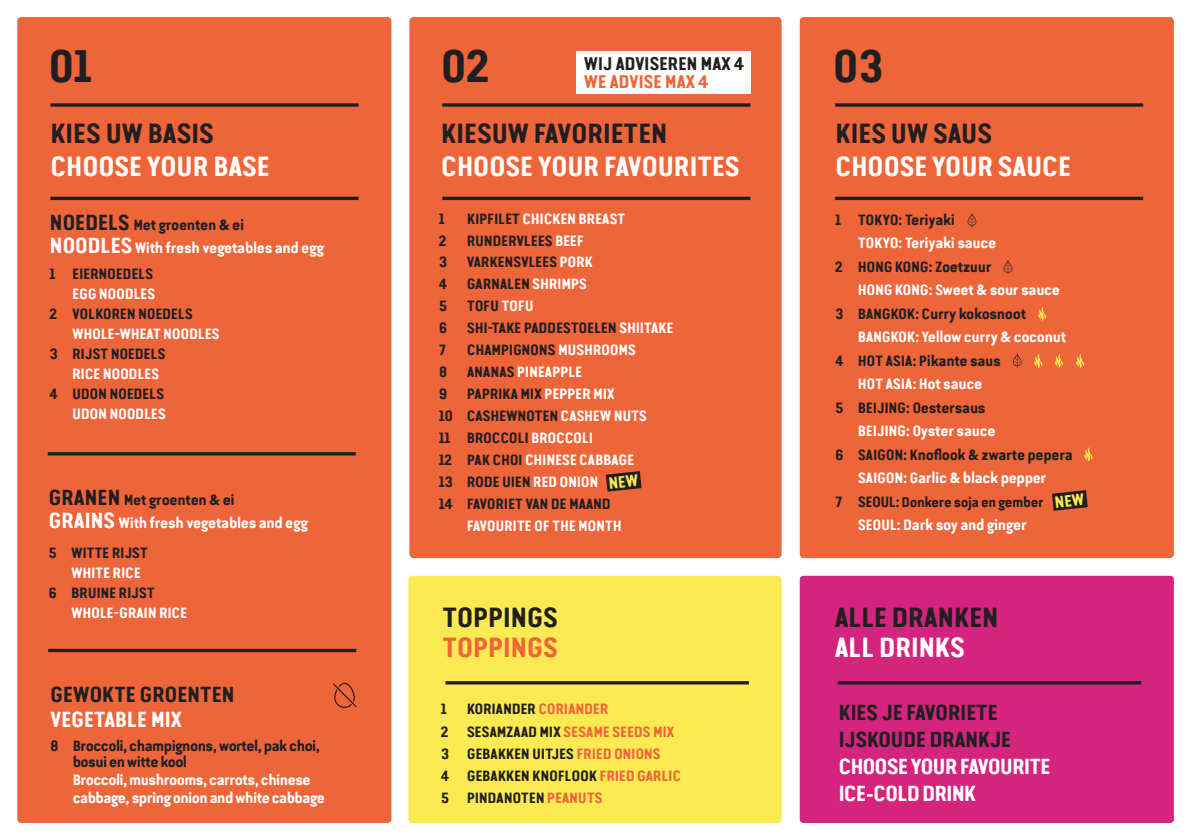
<style>
.page{position:relative;width:1191px;height:840px;background:#fff}
.page>*{position:absolute;margin:0;border:0;box-sizing:border-box;transform-origin:0 0}
.Step_Number{font:700 45.8px "Van Condensed Pro";color:#211f21}
.Step{font:700 27.8px/32.4px "Van Condensed Pro";letter-spacing:-.025em;color:#fff}
.Step-2{font:700 27.8px "Van Condensed Pro";letter-spacing:-.025em;color:#211f21}
.Step-3{font:700 27.8px "Van Condensed Pro";letter-spacing:-.025em;color:#ef653a}
.Body_02{font:700 21.8px "Van Condensed Pro";letter-spacing:-.05em;color:#fff}
.Body_02-2{font:700 21.8px "Van Condensed Pro";letter-spacing:-.03em;color:#211f21}
.Sub_02{font:700 21.8px "Van Condensed Pro";letter-spacing:-.025em;color:#211f21}
.Sub_02-2{font:700 21.8px "Van Condensed Pro";letter-spacing:-.025em;color:#fff}
.Sub_02-3{font:700 18.4px "Van Condensed Pro";letter-spacing:-.025em;color:#211f21}
.Sub_02-4{font:700 18.4px "Van Condensed Pro";letter-spacing:-.025em;color:#ef653a}
.Body_02-3{font:700 15px "Van Condensed Pro";letter-spacing:-.025em;color:#211f21}
.Body_02-4{font:700 15px "Van Condensed Pro";letter-spacing:-.025em;color:#fff}
.Sub_02-5{font:700 15px "Van Condensed Pro";letter-spacing:-.025em;color:#fff}
.Sub_02-6{font:700 15px "Van Condensed Pro";letter-spacing:-.025em;color:#211f21}
.Body_02-5{font:700 15px "Van Condensed Pro";letter-spacing:-.025em;color:#ef653a}
.Body_02-6{font:700 14px "Van Condensed Pro";letter-spacing:-.03em;color:#211f21}
.s1{font-size:21.8px}
.s2{color:#211f21}
.s3{color:#fff}
.s4{color:#ef653a}
.s5{font-size:15px}
</style>
<div class="page">
<div style="left:799px;top:17px;width:374px;height:540px;background:#ef653a"></div>
<div style="left:799px;top:575px;width:374px;height:247px;background:#d4247d;border-radius:4px"></div>
<div style="left:17px;top:17px;width:374px;height:805px;background:#ef653a;border-radius:4px"></div>
<div style="left:409px;top:17px;width:372px;height:540px;background:#ef653a"></div>
<div style="left:408px;top:575px;width:373px;height:247px;background:#fcea52;border-radius:4px"></div>
<svg style="left:50px;top:103px;width:308px;height:4px"></svg>
<svg style="left:50px;top:196px;width:308px;height:4px"></svg>
<hr style="left:48px;top:452px;width:308px;height:3px;background:#211f21">
<hr style="left:48px;top:648px;width:308px;height:3px;background:#211f21">
<svg style="left:333px;top:682px;width:24px;height:25px"></svg>
<svg style="left:445px;top:681px;width:304px;height:3px"></svg>
<svg style="left:837px;top:681px;width:304px;height:3px"></svg>
<svg style="left:835px;top:103px;width:308px;height:4px"></svg>
<svg style="left:835px;top:196px;width:308px;height:4px"></svg>
<svg style="left:442px;top:103px;width:308px;height:4px"></svg>
<svg style="left:442px;top:196px;width:308px;height:4px"></svg>
<div style="left:577px;top:51px;width:174px;height:42px;background:#fff"></div>
<div style="left:703px;top:206px;width:58px;height:294px;background:#ef653a"></div>
<svg style="left:967px;top:213px;width:9px;height:14px"></svg>
<svg style="left:1003px;top:260px;width:9px;height:14px"></svg>
<svg style="left:1012px;top:353px;width:10px;height:15px"></svg>
<svg style="left:1037px;top:306px;width:9px;height:15px"></svg>
<svg style="left:1033px;top:353px;width:9px;height:15px"></svg>
<svg style="left:1083px;top:446px;width:9px;height:15px"></svg>
<svg style="left:1075px;top:353px;width:9px;height:15px"></svg>
<svg style="left:1054px;top:353px;width:9px;height:15px"></svg>
<svg style="left:606px;top:471px;width:35px;height:20px"></svg>
<svg style="left:1052px;top:490px;width:35px;height:20px"></svg>
<p class="Step_Number" style="left:48px;top:32px;width:45px">01</p>
<p class="Step-2" style="left:50px;top:113px;width:166px">KIES UW BASIS</p>
<p class="Step" style="left:50px;top:148px;width:222px">CHOOSE YOUR BASE</p>
<p class="Sub_02-6" style="left:50px;top:213px;width:196px"><span class="s1">NOEDELS</span> Met groenten &amp; ei</p>
<p class="Sub_02-5" style="left:50px;top:237px;width:276px"><span class="s1">NOODLES</span> With fresh vegetables and egg</p>
<p class="Body_02-3" style="left:50px;top:262px;width:105px">1 EIERNOEDELS</p>
<p class="Body_02-4" style="left:72px;top:282px;width:85px">EGG NOODLES</p>
<p class="Body_02-3" style="left:50px;top:302px;width:145px">2 VOLKOREN NOEDELS</p>
<p class="Body_02-4" style="left:72px;top:322px;width:149px">WHOLE-WHEAT NOODLES</p>
<p class="Body_02-3" style="left:50px;top:342px;width:117px">3 RIJST NOEDELS</p>
<p class="Body_02-4" style="left:72px;top:362px;width:89px">RICE NOODLES</p>
<p class="Body_02-3" style="left:50px;top:382px;width:116px">4 UDON NOEDELS</p>
<p class="Body_02-4" style="left:72px;top:402px;width:95px">UDON NOODLES</p>
<p class="Sub_02-6" style="left:49px;top:488px;width:188px"><span class="s1">GRANEN</span> Met groenten &amp; ei</p>
<p class="Sub_02-5" style="left:49px;top:511px;width:261px"><span class="s1">GRAINS</span> With fresh vegetables and egg</p>
<p class="Body_02-3" style="left:49px;top:541px;width:101px">5 WITTE RIJST</p>
<p class="Body_02-4" style="left:71px;top:561px;width:71px">WHITE RICE</p>
<p class="Body_02-3" style="left:49px;top:581px;width:108px">6 BRUINE RIJST</p>
<p class="Body_02-4" style="left:71px;top:601px;width:118px">WHOLE-GRAIN RICE</p>
<p class="Sub_02" style="left:50px;top:677px;width:186px">GEWOKTE GROENTEN</p>
<p class="Sub_02-2" style="left:50px;top:702px;width:134px">VEGETABLE MIX</p>
<p class="Body_02-3" style="left:50px;top:734px;width:272px">8 Broccoli, champignons, wortel, pak choi,</p>
<p class="Body_02-3" style="left:73px;top:750px;width:116px">bosui en witte kool</p>
<p class="Body_02-4" style="left:73px;top:767px;width:239px">Broccoli, mushrooms, carrots, chinese</p>
<p class="Body_02-4" style="left:73px;top:785px;width:254px">cabbage, spring onion and white cabbage</p>
<p class="Step_Number" style="left:440px;top:32px;width:50px">02</p>
<p class="Sub_02-3" style="left:584px;top:50px;width:162px">WIJ ADVISEREN MAX 4</p>
<p class="Sub_02-4" style="left:584px;top:68px;width:126px">WE ADVISE MAX 4</p>
<p class="Step-2" style="left:441px;top:113px;width:228px">KIESUW FAVORIETEN</p>
<p class="Step" style="left:441px;top:148px;width:301px">CHOOSE YOUR FAVOURITES</p>
<p class="Body_02-3" style="left:439px;top:207px;width:7px">1</p>
<p class="Body_02-4" style="left:467px;top:207px;width:160px"><span class="s2">KIPFILET</span> CHICKEN BREAST</p>
<p class="Body_02-3" style="left:439px;top:229px;width:9px">2</p>
<p class="Body_02-3" style="left:467px;top:229px;width:119px">RUNDERVLEES <span class="s3">BEEF</span></p>
<p class="Body_02-3" style="left:439px;top:251px;width:10px">3</p>
<p class="Body_02-3" style="left:467px;top:251px;width:128px">VARKENSVLEES <span class="s3">PORK</span></p>
<p class="Body_02-3" style="left:439px;top:273px;width:10px">4</p>
<p class="Body_02-3" style="left:467px;top:273px;width:122px">GARNALEN <span class="s3">SHRIMPS</span></p>
<p class="Body_02-3" style="left:439px;top:295px;width:10px">5</p>
<p class="Body_02-3" style="left:467px;top:295px;width:68px">TOFU <span class="s3">TOFU</span></p>
<p class="Body_02-3" style="left:439px;top:316px;width:10px">6</p>
<p class="Body_02-3" style="left:467px;top:316px;width:208px">SHI-TAKE PADDESTOELEN <span class="s3">SHIITAKE</span></p>
<p class="Body_02-3" style="left:439px;top:338px;width:9px">7</p>
<p class="Body_02-3" style="left:467px;top:338px;width:171px">CHAMPIGNONS <span class="s3">MUSHROOMS</span></p>
<p class="Body_02-3" style="left:439px;top:360px;width:10px">8</p>
<p class="Body_02-4" style="left:467px;top:360px;width:117px"><span class="s2">ANANAS</span> PINEAPPLE</p>
<p class="Body_02-3" style="left:439px;top:382px;width:10px">9</p>
<p class="Body_02-3" style="left:467px;top:382px;width:149px">PAPRIKA MIX <span class="s3">PEPPER MIX</span></p>
<p class="Body_02-3" style="left:439px;top:404px;width:210px">10 CASHEWNOTEN <span class="s3">CASHEW NUTS</span></p>
<p class="Body_02-3" style="left:439px;top:426px;width:156px">11 BROCCOLI <span class="s3">BROCCOLI</span></p>
<p class="Body_02-4" style="left:439px;top:448px;width:197px"><span class="s2">12 PAK CHOI</span> CHINESE CABBAGE</p>
<p class="Body_02-3" style="left:439px;top:470px;width:161px">13 RODE UIEN <span class="s3">RED ONION</span></p>
<p class="Body_02-3" style="left:439px;top:492px;width:174px">14 FAVORIET VAN DE MAAND</p>
<p class="Body_02-4" style="left:467px;top:514px;width:156px">FAVOURITE OF THE MONTH</p>
<p class="Step-2" style="left:442px;top:596px;width:117px">TOPPINGS</p>
<p class="Step-3" style="left:442px;top:626px;width:117px">TOPPINGS</p>
<p class="Body_02-3" style="left:441px;top:697px;width:7px">1</p>
<p class="Body_02-3" style="left:467px;top:697px;width:143px">KORIANDER <span class="s4">CORIANDER</span></p>
<p class="Body_02-5" style="left:441px;top:719px;width:235px"><span class="s2">2 SESAMZAAD MIX</span> SESAME SEEDS MIX</p>
<p class="Body_02-3" style="left:441px;top:742px;width:221px">3 GEBAKKEN UITJES <span class="s4">FRIED ONIONS</span></p>
<p class="Body_02-3" style="left:441px;top:764px;width:242px">4 GEBAKKEN KNOFLOOK <span class="s4">FRIED GARLIC</span></p>
<p class="Body_02-3" style="left:441px;top:786px;width:163px">5 PINDANOTEN <span class="s4">PEANUTS</span></p>
<p class="Step_Number" style="left:832px;top:32px;width:54px">03</p>
<p class="Step" style="left:835px;top:115px;width:238px"><span class="s2">KIES UW SAUS<br></span>CHOOSE YOUR SAUCE</p>
<p class="Body_02-3" style="left:835px;top:208px;width:121px">1 TOKYO: Teriyaki</p>
<p class="Body_02-4" style="left:857px;top:231px;width:140px">TOKYO: Teriyaki sauce</p>
<p class="Body_02-3" style="left:835px;top:255px;width:158px">2 HONG KONG: Zoetzuur</p>
<p class="Body_02-4" style="left:857px;top:278px;width:204px">HONG KONG: Sweet &amp; sour sauce</p>
<p class="Body_02-3" style="left:835px;top:302px;width:192px">3 BANGKOK: Curry kokosnoot</p>
<p class="Body_02-4" style="left:857px;top:325px;width:210px">BANGKOK: Yellow curry &amp; coconut</p>
<p class="Body_02-3" style="left:835px;top:349px;width:167px">4 HOT ASIA: Pikante saus</p>
<p class="Body_02-4" style="left:857px;top:372px;width:126px">HOT ASIA: Hot sauce</p>
<p class="Body_02-3" style="left:835px;top:396px;width:152px">5 BEIJING: Oestersaus</p>
<p class="Body_02-4" style="left:857px;top:419px;width:139px">BEIJING: Oyster sauce</p>
<p class="Body_02-3" style="left:835px;top:443px;width:239px">6 SAIGON: Knoflook &amp; zwarte pepera</p>
<p class="Body_02-4" style="left:857px;top:466px;width:190px">SAIGON: Garlic &amp; black pepper</p>
<p class="Body_02-6" style="left:835px;top:491px;width:210px"><span class="s5">7 SEOUL:</span> Donkere soja en gember</p>
<p class="Body_02-4" style="left:857px;top:513px;width:171px">SEOUL: Dark soy and ginger</p>
<p class="Step-2" style="left:834px;top:596px;width:166px">ALLE DRANKEN</p>
<p class="Step" style="left:834px;top:629px;width:132px">ALL DRINKS</p>
<p class="Body_02-2" style="left:838px;top:695px;width:161px">KIES JE FAVORIETE</p>
<p class="Body_02-2" style="left:838px;top:722px;width:175px">IJSKOUDE DRANKJE</p>
<p class="Body_02" style="left:838px;top:749px;width:214px">CHOOSE YOUR FAVOURITE</p>
<p class="Body_02" style="left:838px;top:776px;width:140px">ICE-COLD DRINK</p>
</div>
